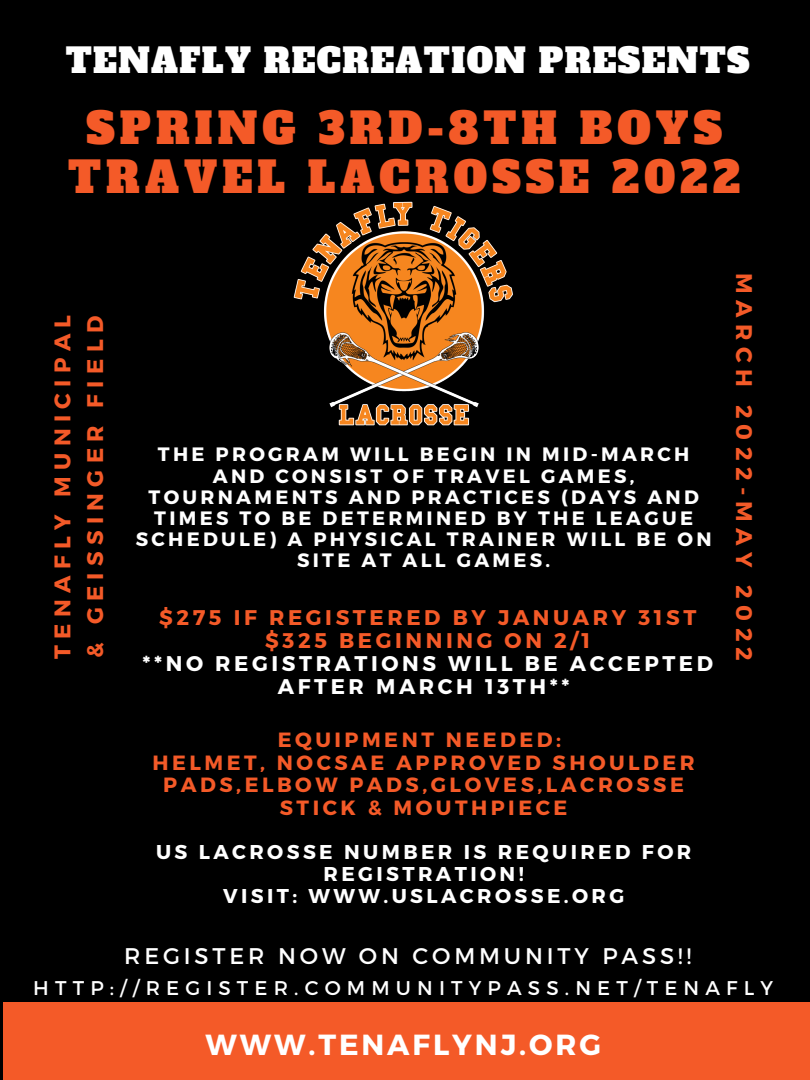
<style>
.page{position:relative;width:810px;height:1080px;background:#000}
.page>*{position:absolute;margin:0;border:0;box-sizing:border-box;transform-origin:0 0}
.t1{font:42.19px/48.8px "Alfa Slab One";letter-spacing:.12em;color:#f45a28;text-align:center}
.t2{font:33.44px "Alfa Slab One";letter-spacing:.04em;color:#fff}
.t3{font:700 29.06px "Montserrat";letter-spacing:.1em;color:#fff}
.t4{font:700 22.62px "Montserrat";letter-spacing:.28em;color:#f45a28}
.t5{font:22.62px "Montserrat";letter-spacing:.17em;color:#fff}
.t6{font:700 21.25px "Montserrat";letter-spacing:.17em;color:#f45a28}
.t7{font:700 21.25px/23px "Montserrat";letter-spacing:.17em;color:#fff;text-align:center}
.t8{font:700 20.62px/22.5px "Montserrat";letter-spacing:.17em;color:#f45a28;text-align:center}
.t9{font:700 20px/21.6px "Montserrat";letter-spacing:.17em;color:#fff;text-align:center}
.t10{font:19.81px "Montserrat";letter-spacing:.31em;color:#fff}
.t11{font:700 19.38px/21.1px "Montserrat";letter-spacing:.17em;color:#fff;text-align:center}
</style>
<div class="page">
<div style="left:3px;top:1003px;width:807px;height:77px;background:#f45a28"></div>
<img style="left:293px;top:201px;width:220px;height:225px">
<p class="t2" style="left:66px;top:38px;width:685px">TENAFLY RECREATION PRESENTS</p>
<p class="t1" style="left:68px;top:105px;width:674px">SPRING 3RD-8TH BOYS<br>TRAVEL LACROSSE 2022</p>
<p class="t4" style="left:48px;top:659px;width:345px;rotate:-90deg">TENAFLY MUNICIPAL</p>
<p class="t4" style="left:81px;top:658px;width:343px;rotate:-90deg">&amp; GEISSINGER FIELD</p>
<p class="t11" style="left:136px;top:443px;width:577px">THE PROGRAM WILL BEGIN IN MID-MARCH<br>AND CONSIST OF TRAVEL GAMES,<br>TOURNAMENTS AND PRACTICES (DAYS AND<br>TIMES TO BE DETERMINED BY THE LEAGUE<br>SCHEDULE) A PHYSICAL TRAINER WILL BE ON<br>SITE AT ALL GAMES.</p>
<p class="t6" style="left:159px;top:603px;width:539px">$275 IF REGISTERED BY JANUARY 31ST</p>
<p class="t6" style="left:265px;top:626px;width:327px">$325 BEGINNING ON 2/1</p>
<p class="t7" style="left:142px;top:650px;width:572px">**NO REGISTRATIONS WILL BE ACCEPTED<br>AFTER MARCH 13TH**</p>
<p class="t8" style="left:278px;top:728px;width:285px">EQUIPMENT NEEDED:</p>
<p class="t8" style="left:152px;top:750px;width:544px">HELMET, NOCSAE APPROVED SHOULDER<br>PADS,ELBOW PADS,GLOVES,LACROSSE<br>STICK &amp; MOUTHPIECE</p>
<p class="t9" style="left:156px;top:841px;width:537px">US LACROSSE NUMBER IS REQUIRED FOR<br>REGISTRATION!</p>
<p class="t9" style="left:223px;top:884px;width:403px">VISIT: WWW.USLACROSSE.ORG</p>
<p class="t5" style="left:124px;top:941px;width:569px">REGISTER NOW ON COMMUNITY PASS!!</p>
<p class="t4" style="left:759px;top:273px;width:389px;rotate:90deg">MARCH 2022-MAY 2022</p>
<p class="t10" style="left:33px;top:976px;width:741px">HTTP://REGISTER.COMMUNITYPASS.NET/TENAFLY</p>
<p class="t3" style="left:205px;top:1026px;width:397px">WWW.TENAFLYNJ.ORG</p>
</div>
